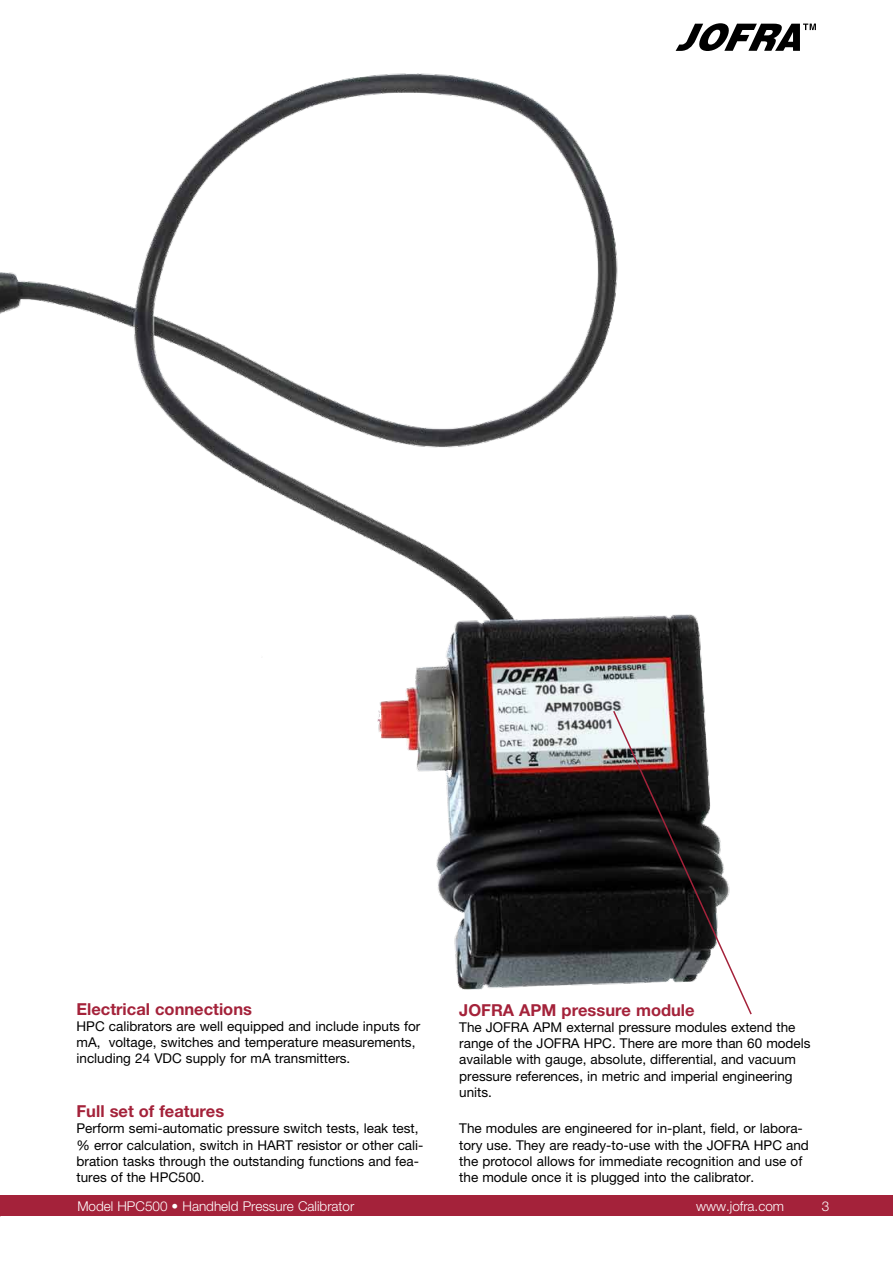
<style>
.page{position:relative;width:893px;height:1263px;background:#fff}
.page>*{position:absolute;margin:0;border:0;box-sizing:border-box;transform-origin:0 0}
.t1{font:700 16.5px "Helvetica Neue";color:#a4223a}
.t2{font:13.5px/16.2px "Helvetica Neue";color:#000}
.t3{font:300 13.5px "Helvetica Neue";color:#fff}
</style>
<div class="page">
<div style="left:0;top:1195px;width:893px;height:21px;background:#a4223a"></div>
<svg style="left:676px;top:23px;width:140px;height:28px"></svg>
<img style="left:0;top:73px;width:705px;height:917px">
<svg style="left:612px;top:709px;width:140px;height:306px"></svg>
<p class="t1" style="left:77px;top:998px;width:177px">Electrical connections</p>
<p class="t2" style="left:77px;top:1018px;width:345px">HPC calibrators are well equipped and include inputs for mA, voltage, switches and temperature measurements, including 24 VDC supply for mA transmitters.</p>
<p class="t1" style="left:77px;top:1101px;width:149px">Full set of features</p>
<p class="t2" style="left:77px;top:1120px;width:348px">Perform semi-automatic pressure switch tests, leak test, % error calculation, switch in HART resistor or other cali&shy;bration tasks through the outstanding functions and fea&shy;tures of the HPC500.</p>
<p class="t1" style="left:459px;top:1000px;width:237px">JOFRA APM pressure module</p>
<p class="t2" style="left:459px;top:1019px;width:353px">The JOFRA APM external pressure modules extend the range of the JOFRA HPC. There are more than 60 models available with gauge, absolute, differential, and vacuum pressure references, in metric and imperial engineering units.</p>
<p class="t2" style="left:459px;top:1120px;width:351px">The modules are engineered for in-plant, field, or labora&shy;tory use. They are ready-to-use with the JOFRA HPC and the protocol allows for immediate recognition and use of the module once it is plugged into the calibrator.</p>
<p class="t3" style="left:77px;top:1198px;width:278px">Model HPC500 • Handheld Pressure Calibrator</p>
<p class="t3" style="left:696px;top:1198px;width:90px">www.jofra.com</p>
<p class="t3" style="left:822px;top:1198px;width:9px">3</p>
</div>
